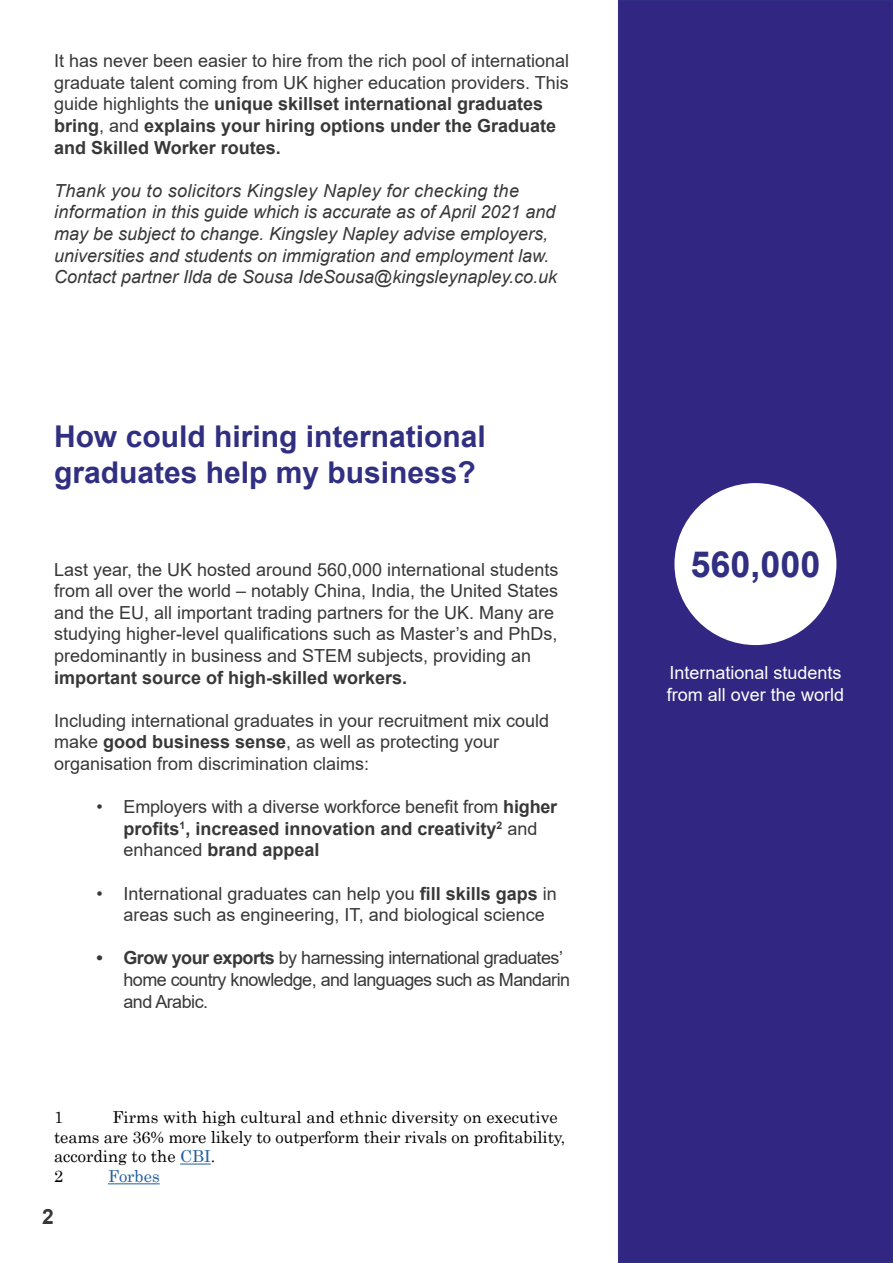
<style>
.page{position:relative;width:893px;height:1263px;background:#fff}
.page>*{position:absolute;margin:0;border:0;box-sizing:border-box;transform-origin:0 0}
.t1{font:700 36px "Arial";color:#312f81}
.t2{font:700 30px/36px "Arial";color:#312f81}
.t3{font:700 21px "Arial";color:#383839}
.t4{font:18px/21.6px "Arial";color:#383839}
.t5{font:italic 18px/21.6px "Arial";color:#383839}
.t6{font:700 18px/21.6px "Arial";color:#383839}
.t7{font:18px/21.6px "Arial";letter-spacing:-.03em;color:#383839}
.t8{font:18px/21.6px "Arial";color:#fff}
.t9{font:16.5px/19.8px "Century";color:#000}
.t10{font:16.5px "Century";color:#215e9e}
.s1{font-weight:700}
.s2{font-weight:400}
.s3{color:#215e9e}
</style>
<div class="page">
<div style="left:619px;top:1px;width:273px;height:1261px;background:#312682"></div>
<div style="left:618px;top:0;width:275px;height:1263px;border:2px solid #312f81"></div>
<hr style="left:180px;top:1163px;width:31px;height:1px;background:#215e9e">
<hr style="left:108px;top:1183px;width:52px;height:1px;background:#215e9e">
<div style="left:675px;top:484px;width:161px;height:160px;background:#fff;border-radius:50%"></div>
<p class="t4" style="left:54px;top:50px;width:517px">It has never been easier to hire from the rich pool of international graduate talent coming from UK higher education providers. This guide highlights the <span class="s1">unique skillset international graduates bring</span>, and <span class="s1">explains your hiring options under the Graduate and Skilled Worker routes.</span></p>
<p class="t5" style="left:54px;top:180px;width:505px">Thank you to solicitors Kingsley Napley for checking the information in this guide which is accurate as of April 2021 and may be subject to change. Kingsley Napley advise employers, universities and students on immigration and employment law.<br>Contact partner Ilda de Sousa IdeSousa@kingsleynapley.co.uk</p>
<h2 class="t2" style="left:54px;top:419px;width:433px">How could hiring international graduates help my business?</h2>
<p class="t4" style="left:54px;top:558px;width:506px">Last year, the UK hosted around 560,000 international students from all over the world – notably China, India, the United States and the EU, all important trading partners for the UK. Many are studying higher-level qualifications such as Master’s and PhDs, predominantly in business and STEM subjects, providing an</p>
<p class="t6" style="left:54px;top:667px;width:355px">important source of high-skilled workers.</p>
<p class="t4" style="left:54px;top:709px;width:497px">Including international graduates in your recruitment mix could make <span class="s1">good business sense</span>, as well as protecting your organisation from discrimination claims:</p>
<p class="t6" style="left:124px;top:796px;width:435px;text-indent:-27px"><span class="s2">• Employers with a diverse workforce benefit from</span> higher profits<sup>1</sup>, increased innovation and creativity<sup>2</sup> <span class="s2">and enhanced</span> brand appeal</p>
<p class="t4" style="left:124px;top:882px;width:435px;text-indent:-27px">• International graduates can help you <span class="s1">fill skills gaps</span> in areas such as engineering, IT, and biological science</p>
<p class="t7" style="left:124px;top:947px;width:448px;text-indent:-27px"><span class="s1">• Grow your exports</span> by harnessing international graduates’ home country knowledge, and languages such as Mandarin and Arabic.</p>
<p class="t9" style="left:54px;top:1105px;width:513px;text-indent:59px">Firms with high cultural and ethnic diversity on executive teams are 36% more likely to outperform their rivals on profitability, according to the <span class="s3">CBI</span>.<br>2</p>
<p class="t9" style="left:54px;top:1105px;width:11px">1</p>
<p class="t10" style="left:108px;top:1162px;width:53px">Forbes</p>
<p class="t3" style="left:42px;top:1202px;width:13px">2</p>
<h1 class="t1" style="left:690px;top:539px;width:132px">560,000</h1>
<p class="t8" style="left:667px;top:662px;width:179px">International students from all over the world</p>
</div>
